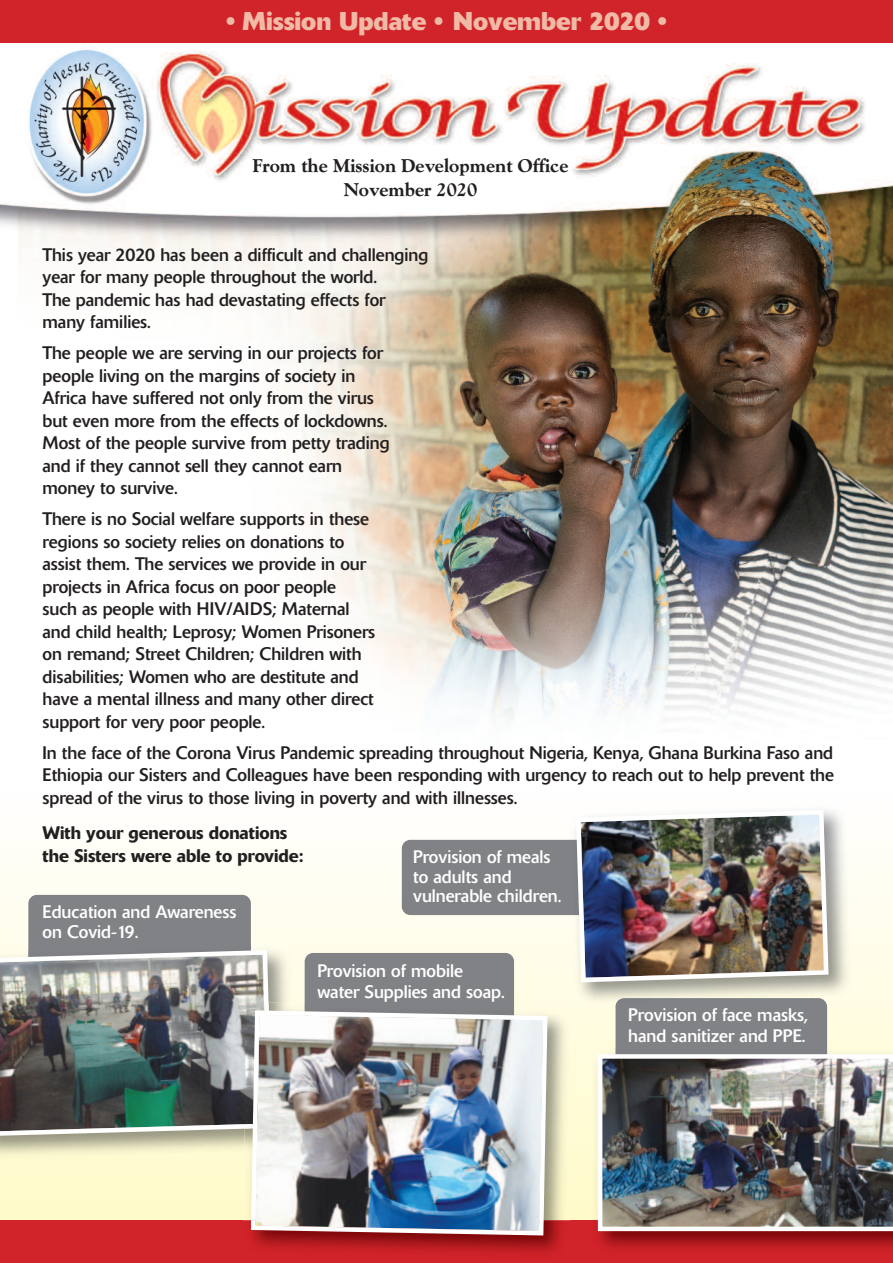
<style>
.page{position:relative;width:893px;height:1263px;background:#fff}
.page>*{position:absolute;margin:0;border:0;box-sizing:border-box;transform-origin:0 0}
.t1{font:700 25.5px "Delta";color:#f0baa6}
.t2{font:800 18.75px/24px "Goudy";color:#231f20;text-align:center}
.t3{font:18px/22.5px "Delta";color:#231f20}
.t4{font:18px/19.5px "Delta";color:#fff}
.t5{font:500 18px/22.5px "Delta";color:#231f20}
</style>
<div class="page">
<img style="left:0;top:50px;width:893px;height:670px">
<div style="left:0;top:793px;width:893px;height:470px;background:linear-gradient(to bottom,#fffefd,#fffac3)"></div>
<div style="left:0;top:1220px;width:893px;height:43px;background:#d1232a"></div>
<div style="left:0;top:0;width:893px;height:43px;background:#d1232a"></div>
<div style="left:402px;top:840px;width:241px;height:75px;background:#808285;border-radius:9px"></div>
<div style="left:28px;top:895px;width:223px;height:128px;background:#808285;border-radius:9px"></div>
<div style="left:305px;top:953px;width:209px;height:75px;background:#808285;border-radius:9px"></div>
<div style="left:616px;top:998px;width:211px;height:76px;background:#808285;border-radius:9px"></div>
<img style="left:568px;top:802px;width:286px;height:206px">
<img style="left:616px;top:998px;width:209px;height:9px">
<img style="left:574px;top:808px;width:257px;height:177px">
<img style="left:0;top:942px;width:294px;height:220px">
<img style="left:0;top:948px;width:274px;height:190px">
<img style="left:243px;top:1003px;width:331px;height:217px">
<img style="left:243px;top:1220px;width:327px;height:33px">
<img style="left:244px;top:1002px;width:54px;height:153px">
<img style="left:245px;top:1002px;width:22px;height:122px">
<img style="left:249px;top:1008px;width:301px;height:230px">
<img style="left:590px;top:1047px;width:303px;height:201px">
<img style="left:598px;top:1054px;width:295px;height:177px">
<h1 class="t1" style="left:226px;top:12px;width:442px">• Mission Update • November 2020 •</h1>
<p class="t2" style="left:252px;top:155px;width:318px">From the Mission Development Office<br>November 2020</p>
<p class="t3" style="left:43px;top:245px;width:387px">This year 2020 has been a difficult and challenging year for many people throughout the world.<br>The pandemic has had devastating effects for many families.</p>
<p class="t3" style="left:43px;top:343px;width:349px">The people we are serving in our projects for people living on the margins of society in Africa have suffered not only from the virus but even more from the effects of lockdowns.<br>Most of the people survive from petty trading and if they cannot sell they cannot earn money to survive.</p>
<p class="t3" style="left:43px;top:509px;width:334px">There is no Social welfare supports in these regions so society relies on donations to assist them. The services we provide in our projects in Africa focus on poor people<br>such as people with HIV/AIDS; Maternal and child health; Leprosy; Women Prisoners on remand; Street Children; Children with disabilities; Women who are destitute and have a mental illness and many other direct support for very poor people.</p>
<p class="t3" style="left:43px;top:743px;width:793px;text-align:justify">In the face of the Corona Virus Pandemic spreading throughout Nigeria, Kenya, Ghana Burkina Faso and Ethiopia our Sisters and Colleagues have been responding with urgency to reach out to help prevent the spread of the virus to those living in poverty and with illnesses.</p>
<p class="t5" style="left:43px;top:823px;width:263px">With your generous donations the Sisters were able to provide:</p>
<p class="t4" style="left:413px;top:849px;width:150px">Provision of meals to adults and vulnerable children.</p>
<p class="t4" style="left:43px;top:904px;width:195px">Education and Awareness on Covid-19.</p>
<p class="t4" style="left:317px;top:962px;width:189px;line-height:21px">Provision of mobile water Supplies and soap.</p>
<p class="t4" style="left:628px;top:1005px;width:181px;line-height:21px">Provision of face masks, hand sanitizer and PPE.</p>
</div>
